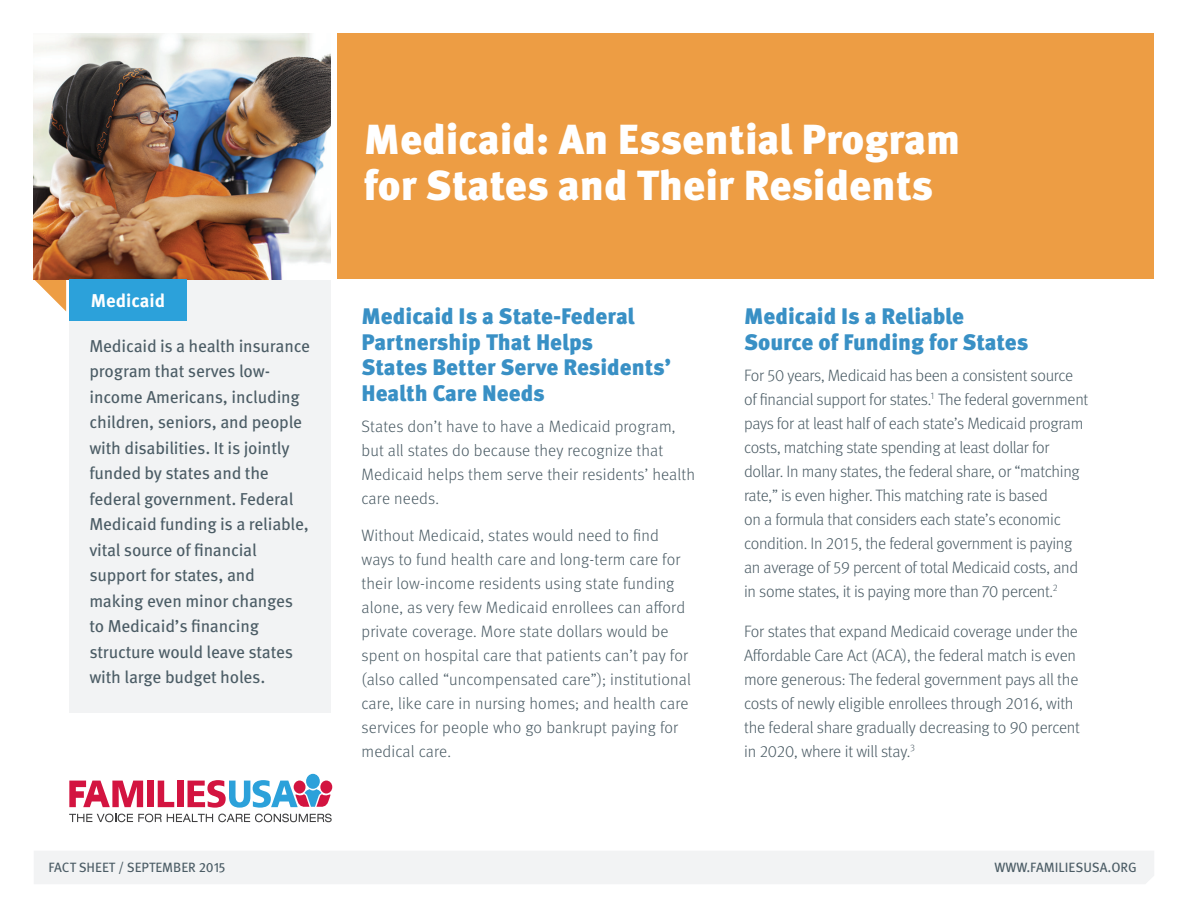
<style>
.page{position:relative;width:1188px;height:918px;background:#fff}
.page>*{position:absolute;margin:0;border:0;box-sizing:border-box;transform-origin:0 0}
.HEADLINE{font:900 42px/46.5px "Meta OT";color:#fff}
.t1{font:900 22.5px/25.5px "Meta OT";color:#3990c5}
.BODY{font:700 18.45px "Meta OT";color:#fff}
.SUMMARY{font:17.25px/25.5px "Meta OT";letter-spacing:-.01em;color:#4b5c65}
.BODY-2{font:300 16.5px/24px "Meta OT";letter-spacing:-.01em;color:#4b5c65}
.BODY-3{font:300 16.5px/24px "Meta OT";letter-spacing:.01em;color:#4b5c65}
.BODY-4{font:13.5px "Meta OT";color:#4b5c65}
</style>
<div class="page">
<div style="left:69px;top:279px;width:261px;height:434px;background:#f2f3f4"></div>
<div style="left:34px;top:851px;width:1120px;height:33px;background:#f2f3f4"></div>
<svg style="left:34px;top:279px;width:32px;height:32px"></svg>
<img style="left:34px;top:34px;width:296px;height:245px">
<div style="left:338px;top:34px;width:816px;height:245px;background:#ed9d44"></div>
<div style="left:69px;top:279px;width:118px;height:41px;background:#2ca1da"></div>
<div style="left:147px;top:781px;width:7px;height:26px;background:#d31440"></div>
<svg style="left:158px;top:781px;width:16px;height:26px"></svg>
<div style="left:177px;top:781px;width:7px;height:26px;background:#d31440"></div>
<svg style="left:69px;top:814px;width:263px;height:8px"></svg>
<div style="left:306px;top:774px;width:14px;height:15px;background:#2ca1da;border-radius:50%"></div>
<svg style="left:188px;top:780px;width:143px;height:28px"></svg>
<svg style="left:69px;top:781px;width:74px;height:26px"></svg>
<p class="BODY" style="left:91px;top:289px;width:76px">Medicaid</p>
<p class="SUMMARY" style="left:89px;top:333px;width:222px">Medicaid is a health insurance program that serves low&shy;income Americans, including children, seniors, and people with disabilities. It is jointly funded by states and the federal government. Federal<br>Medicaid funding is a reliable, vital source of financial support for states, and making even minor changes to Medicaid’s financing structure would leave states with large budget holes.</p>
<p class="HEADLINE" style="left:364px;top:118px;width:598px">Medicaid: An Essential Program for States and Their Residents</p>
<h1 class="t1" style="left:362px;top:305px;width:311px">Medicaid Is a State-Federal<br>Partnership That Helps<br>States Better Serve Residents’<br>Health Care Needs</h1>
<p class="BODY-3" style="left:362px;top:414px;width:335px">States don’t have to have a Medicaid program, but all states do because they recognize that Medicaid helps them serve their residents’ health care needs.</p>
<p class="BODY-3" style="left:362px;top:524px;width:331px">Without Medicaid, states would need to find ways to fund health care and long-term care for their low-income residents using state funding alone, as very few Medicaid enrollees can afford private coverage. More state dollars would be spent on hospital care that patients can’t pay for (also called “uncompensated care”); institutional care, like care in nursing homes; and health care services for people who go bankrupt paying for medical care.</p>
<h1 class="t1" style="left:744px;top:305px;width:286px">Medicaid Is a Reliable<br>Source of Funding for States</h1>
<p class="BODY-2" style="left:744px;top:363px;width:346px">For 50 years, Medicaid has been a consistent source of financial support for states.<sup>1</sup> The federal government pays for at least half of each state’s Medicaid program costs, matching state spending at least dollar for dollar. In many states, the federal share, or “matching rate,” is even higher. This matching rate is based<br>on a formula that considers each state’s economic condition. In 2015, the federal government is paying an average of 59 percent of total Medicaid costs, and in some states, it is paying more than 70 percent.<sup>2</sup></p>
<p class="BODY-2" style="left:744px;top:619px;width:338px">For states that expand Medicaid coverage under the Affordable Care Act (ACA), the federal match is even more generous: The federal government pays all the costs of newly eligible enrollees through 2016, with the federal share gradually decreasing to 90 percent in 2020, where it will stay.<sup>3</sup></p>
<p class="BODY-4" style="left:48px;top:859px;width:179px">FACT SHEET / SEPTEMBER 2015</p>
<p class="BODY-4" style="left:994px;top:859px;width:144px">WWW.FAMILIESUSA.ORG</p>
</div>
